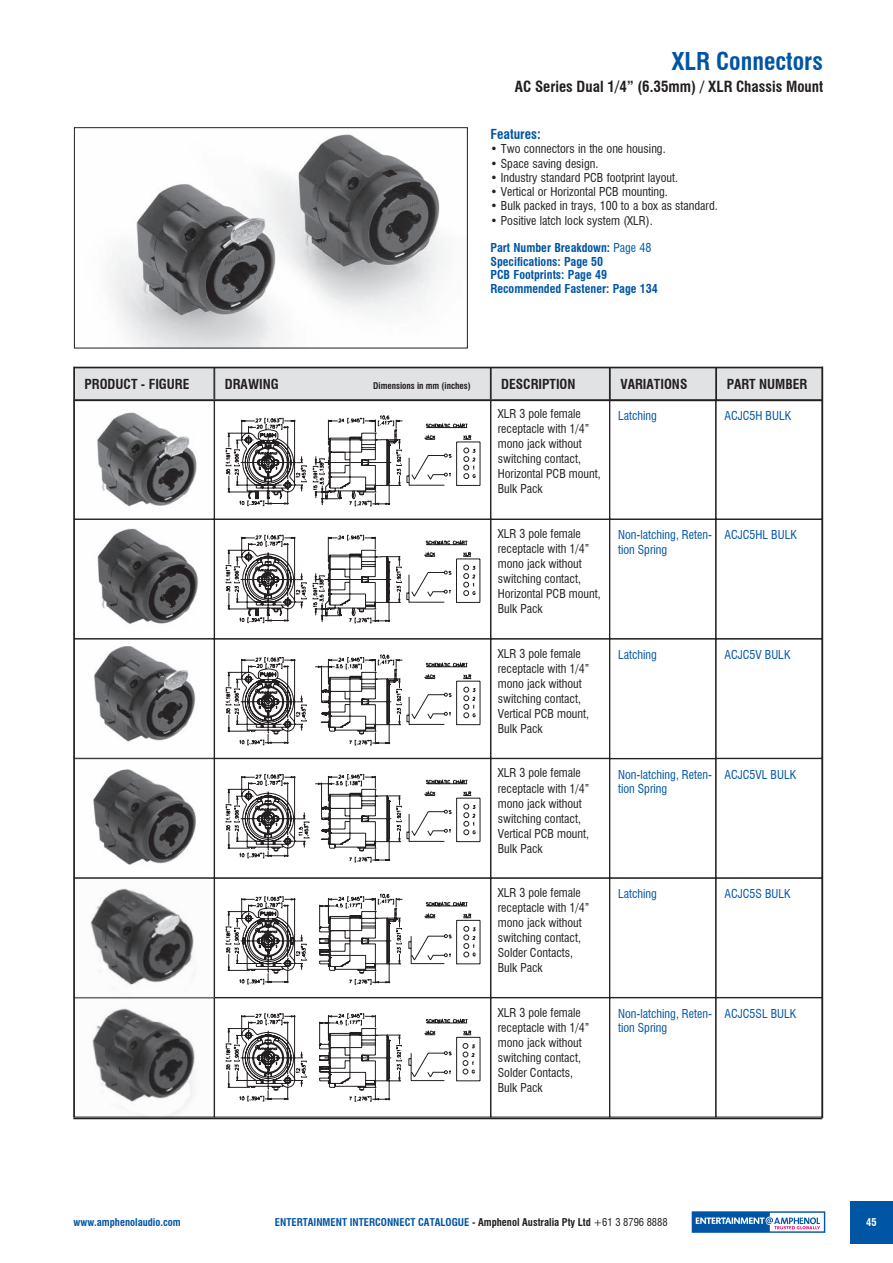
<style>
.page{position:relative;width:893px;height:1263px;background:#fff}
.page>*{position:absolute;margin:0;border:0;box-sizing:border-box;transform-origin:0 0}
.t1{font:700 condensed 24px "Swiss 721 BT";color:#0155a5}
.t2{font:700 condensed 15px "Swiss 721 BT";color:#231f20}
.t3{font:700 condensed 13.5px "Swiss 721 BT";color:#231f20}
.SUBI{font:700 condensed 13.5px "Swiss 721 BT";color:#0155a5}
.copy2{font:condensed 12px/15px "Swiss 721 BT";color:#231f20}
.t4{font:condensed 12px/14.4px "Swiss 721 BT";color:#0155a5}
.copy2-2{font:700 condensed 12px "Swiss 721 BT";color:#0155a5}
.t5{font:700 condensed 10.5px "Swiss 721 BT";color:#0155a5}
.t6{font:700 condensed 10.5px "Swiss 721 BT";color:#fff}
.t7{font:700 condensed 9px "Swiss 721 BT";color:#231f20}
.s1{font-weight:400}
.s2{color:#231f20}
.s3{font-weight:400;color:#231f20}
</style>
<div class="page">
<div style="left:850px;top:1201px;width:43px;height:42px;background:#0155a5"></div>
<svg style="left:692px;top:1211px;width:133px;height:22px"></svg>
<div style="left:491px;top:519px;width:119px;height:120px;border:1px solid #231f20"></div>
<img style="left:110px;top:134px;width:337px;height:212px">
<div style="left:74px;top:127px;width:394px;height:221px;border:1px solid #231f20"></div>
<div style="left:74px;top:367px;width:140px;height:34px;background:#e1e2e4"></div>
<div style="left:74px;top:367px;width:140px;height:34px;border:1px solid #231f20"></div>
<div style="left:215px;top:367px;width:275px;height:34px;background:#e1e2e4"></div>
<div style="left:214px;top:367px;width:277px;height:34px;border:1px solid #231f20"></div>
<div style="left:491px;top:367px;width:118px;height:34px;background:#e1e2e4"></div>
<div style="left:491px;top:367px;width:119px;height:34px;border:1px solid #231f20"></div>
<div style="left:610px;top:367px;width:106px;height:34px;background:#e1e2e4"></div>
<div style="left:610px;top:367px;width:106px;height:34px;border:1px solid #231f20"></div>
<div style="left:716px;top:367px;width:106px;height:34px;background:#e1e2e4"></div>
<div style="left:716px;top:367px;width:106px;height:34px;border:1px solid #231f20"></div>
<img style="left:97px;top:412px;width:100px;height:95px">
<svg style="left:226px;top:415px;width:254px;height:91px"></svg>
<div style="left:214px;top:400px;width:277px;height:119px;border:1px solid #231f20"></div>
<svg style="left:97px;top:528px;width:102px;height:96px"></svg>
<div style="left:74px;top:519px;width:140px;height:120px;border:1px solid #231f20"></div>
<svg style="left:226px;top:535px;width:254px;height:88px"></svg>
<div style="left:214px;top:519px;width:277px;height:120px;border:1px solid #231f20"></div>
<svg style="left:94px;top:646px;width:102px;height:96px"></svg>
<svg style="left:226px;top:654px;width:254px;height:91px"></svg>
<div style="left:214px;top:639px;width:277px;height:119px;border:1px solid #231f20"></div>
<svg style="left:93px;top:769px;width:103px;height:96px"></svg>
<div style="left:74px;top:758px;width:140px;height:120px;border:1px solid #231f20"></div>
<svg style="left:226px;top:774px;width:254px;height:88px"></svg>
<div style="left:214px;top:758px;width:277px;height:120px;border:1px solid #231f20"></div>
<div style="left:491px;top:758px;width:119px;height:120px;border:1px solid #231f20"></div>
<svg style="left:90px;top:888px;width:104px;height:97px"></svg>
<div style="left:74px;top:878px;width:140px;height:120px;border:1px solid #231f20"></div>
<svg style="left:226px;top:894px;width:254px;height:90px"></svg>
<div style="left:214px;top:878px;width:277px;height:120px;border:1px solid #231f20"></div>
<div style="left:491px;top:878px;width:119px;height:120px;border:1px solid #231f20"></div>
<svg style="left:92px;top:1008px;width:103px;height:107px"></svg>
<svg style="left:226px;top:1013px;width:254px;height:88px"></svg>
<div style="left:214px;top:998px;width:277px;height:119px;border:1px solid #231f20"></div>
<div style="left:610px;top:400px;width:106px;height:119px;border:1px solid #231f20"></div>
<hr style="left:74px;top:367px;width:748px;height:1px;background:#231f20">
<div style="left:610px;top:519px;width:106px;height:120px;border:1px solid #231f20"></div>
<div style="left:716px;top:519px;width:106px;height:120px;border:1px solid #231f20"></div>
<div style="left:610px;top:639px;width:106px;height:120px;border:1px solid #231f20"></div>
<div style="left:610px;top:759px;width:106px;height:119px;border:1px solid #231f20"></div>
<div style="left:716px;top:758px;width:106px;height:120px;border:1px solid #231f20"></div>
<div style="left:610px;top:878px;width:106px;height:120px;border:1px solid #231f20"></div>
<div style="left:716px;top:878px;width:106px;height:120px;border:1px solid #231f20"></div>
<hr style="left:74px;top:400px;width:748px;height:1px;background:#231f20">
<hr style="left:822px;top:367px;width:1px;height:751px;background:#231f20">
<hr style="left:73px;top:367px;width:2px;height:750px;background:#231f20">
<hr style="left:73px;top:1118px;width:749px;height:1px;background:#231f20">
<h1 class="t1" style="left:671px;top:47px;width:153px">XLR Connectors</h1>
<p class="t2" style="left:515px;top:77px;width:310px">AC Series Dual 1/4” (6.35mm) / XLR Chassis Mount</p>
<p class="SUBI" style="left:490px;top:126px;width:52px">Features:</p>
<p class="copy2" style="left:490px;top:141px;width:177px">• Two connectors in the one housing.</p>
<p class="copy2" style="left:490px;top:156px;width:109px">• Space saving design.</p>
<p class="copy2" style="left:490px;top:170px;width:189px">• Industry standard PCB footprint layout.</p>
<p class="copy2" style="left:490px;top:184px;width:179px">• Vertical or Horizontal PCB mounting.</p>
<p class="copy2" style="left:490px;top:198px;width:229px">• Bulk packed in trays, 100 to a box as standard.</p>
<p class="copy2" style="left:490px;top:213px;width:164px">• Positive latch lock system (XLR).</p>
<p class="copy2-2" style="left:490px;top:241px;width:162px">Part Number Breakdown: <span class="s1">Page 48</span></p>
<p class="copy2-2" style="left:490px;top:254px;width:114px">Specifications: Page 50</p>
<p class="copy2-2" style="left:490px;top:268px;width:118px">PCB Footprints: Page 49</p>
<p class="copy2-2" style="left:490px;top:281px;width:169px">Recommended Fastener: Page 134</p>
<p class="t3" style="left:85px;top:376px;width:106px">PRODUCT - FIGURE</p>
<p class="t3" style="left:225px;top:376px;width:55px">DRAWING</p>
<p class="t7" style="left:373px;top:381px;width:99px">Dimensions in mm (inches)</p>
<p class="t3" style="left:501px;top:376px;width:76px">DESCRIPTION</p>
<p class="t3" style="left:620px;top:376px;width:69px">VARIATIONS</p>
<p class="t3" style="left:727px;top:376px;width:82px">PART NUMBER</p>
<p class="t4" style="left:618px;top:408px;width:40px">Latching</p>
<p class="t4" style="left:724px;top:408px;width:68px">ACJC5H BULK</p>
<p class="copy2" style="left:498px;top:406px;width:93px">XLR 3 pole female receptacle with 1/4” mono jack without switching contact,</p>
<p class="copy2" style="left:498px;top:466px;width:105px">Horizontal PCB mount,<br>Bulk Pack</p>
<p class="copy2" style="left:498px;top:526px;width:93px">XLR 3 pole female receptacle with 1/4” mono jack without switching contact,</p>
<p class="copy2" style="left:498px;top:586px;width:105px">Horizontal PCB mount,<br>Bulk Pack</p>
<p class="copy2" style="left:498px;top:646px;width:93px">XLR 3 pole female receptacle with 1/4” mono jack without switching contact,</p>
<p class="copy2" style="left:498px;top:706px;width:93px">Vertical PCB mount,<br>Bulk Pack</p>
<p class="copy2" style="left:498px;top:766px;width:93px">XLR 3 pole female receptacle with 1/4” mono jack without switching contact,</p>
<p class="copy2" style="left:498px;top:826px;width:93px">Vertical PCB mount,<br>Bulk Pack</p>
<p class="copy2" style="left:498px;top:885px;width:93px">XLR 3 pole female receptacle with 1/4” mono jack without switching contact,</p>
<p class="copy2" style="left:498px;top:945px;width:77px">Solder Contacts,<br>Bulk Pack</p>
<p class="copy2" style="left:498px;top:1005px;width:93px">XLR 3 pole female receptacle with 1/4” mono jack without switching contact,</p>
<p class="copy2" style="left:498px;top:1065px;width:77px">Solder Contacts,<br>Bulk Pack</p>
<p class="t4" style="left:618px;top:528px;width:95px">Non-latching, Reten&shy;tion Spring</p>
<p class="t4" style="left:724px;top:528px;width:74px">ACJC5HL BULK</p>
<p class="t4" style="left:618px;top:647px;width:40px">Latching</p>
<p class="t4" style="left:724px;top:647px;width:68px">ACJC5V BULK</p>
<p class="t4" style="left:618px;top:767px;width:95px">Non-latching, Reten&shy;tion Spring</p>
<p class="t4" style="left:724px;top:767px;width:73px">ACJC5VL BULK</p>
<p class="t4" style="left:618px;top:886px;width:40px">Latching</p>
<p class="t4" style="left:724px;top:886px;width:68px">ACJC5S BULK</p>
<p class="t4" style="left:618px;top:1006px;width:95px">Non-latching, Reten&shy;tion Spring</p>
<p class="t4" style="left:724px;top:1006px;width:73px">ACJC5SL BULK</p>
<p class="t5" style="left:74px;top:1216px;width:109px">www.amphenolaudio.com</p>
<p class="t5" style="left:275px;top:1216px;width:394px">ENTERTAINMENT INTERCONNECT CATALOGUE <span class="s2">- Amphenol Australia Pty Ltd</span> <span class="s3">+61 3 8796 8888</span></p>
<p class="t6" style="left:866px;top:1216px;width:12px">45</p>
</div>
